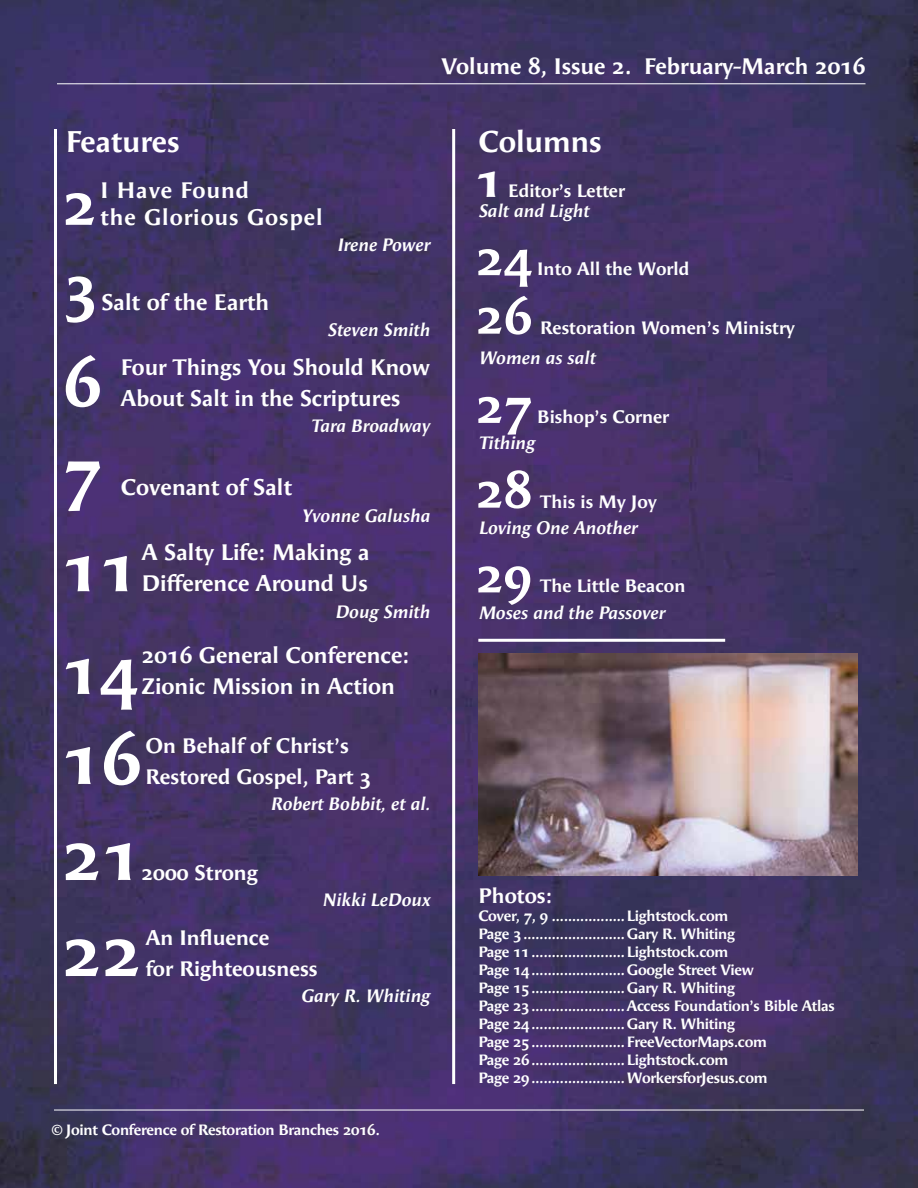
<style>
.page{position:relative;width:918px;height:1188px;background:#fff}
.page>*{position:absolute;margin:0;border:0;box-sizing:border-box;transform-origin:0 0}
.t1{font:700 70.95px "Angie Sans Std";color:#fff}
.t2{font:700 67.65px "Angie Sans Std";color:#fff}
.t3{font:700 61.2px "Angie Sans Std";color:#fff}
.t4{font:700 50.25px "Angie Sans Std";color:#fff}
.t5{font:700 49.05px "Angie Sans Std";color:#fff}
.t6{font:700 30px "Angie Sans Std";color:#fff}
.t7{font:700 22.5px/31.5px "Angie Sans Std";color:#fff}
.t8{font:700 22.5px/27px "Angie Sans Std";letter-spacing:.04em;color:#fff}
.t9{font:700 21px/31.5px "Angie Sans Std";color:#fff}
.t10{font:italic 700 18px "Angie Sans Std";color:#fff}
.t11{font:700 18px "Angie Sans Std";color:#fff}
.t12{font:700 15px/18px "Angie Sans Std";letter-spacing:-.02em;color:#fff}
</style>
<div class="page">
<img style="left:0;top:0;width:918px;height:1188px">
<hr style="left:54px;top:1110px;width:810px;height:1px;background:#fff">
<hr style="left:452px;top:129px;width:3px;height:955px;background:#fff">
<hr style="left:54px;top:129px;width:3px;height:955px;background:#fff">
<hr style="left:478px;top:639px;width:247px;height:3px;background:#fff">
<hr style="left:57px;top:83px;width:809px;height:1px;background:#fff">
<img style="left:478px;top:653px;width:380px;height:223px">
<h3 class="t7" style="left:442px;top:51px;width:425px">Volume 8, Issue 2. February-March 2016</h3>
<h3 class="t6" style="left:66px;top:124px;width:115px">Features</h3>
<h3 class="t3" style="left:63px;top:168px;width:36px">2</h3>
<h3 class="t8" style="left:101px;top:177px;width:223px">I Have Found<br>the Glorious Gospel</h3>
<p class="t10" style="left:337px;top:234px;width:94px">Irene Power</p>
<h3 class="t3" style="left:63px;top:251px;width:36px">3</h3>
<h3 class="t7" style="left:101px;top:287px;width:169px">Salt of the Earth</h3>
<p class="t10" style="left:328px;top:320px;width:104px">Steven Smith</p>
<h2 class="t2" style="left:63px;top:343px;width:39px">6</h2>
<h3 class="t7" style="left:121px;top:351px;width:310px">Four Things You Should Know<br>About Salt in the Scriptures</h3>
<p class="t10" style="left:311px;top:416px;width:120px">Tara Broadway</p>
<h2 class="t2" style="left:64px;top:432px;width:39px">7</h2>
<h3 class="t7" style="left:121px;top:472px;width:173px">Covenant of Salt</h3>
<p class="t10" style="left:302px;top:505px;width:130px">Yvonne Galusha</p>
<h2 class="t2" style="left:62px;top:528px;width:77px">11</h2>
<h3 class="t7" style="left:142px;top:536px;width:229px">A Salty Life: Making a<br>Difference Around Us</h3>
<p class="t10" style="left:335px;top:601px;width:96px">Doug Smith</p>
<h3 class="t7" style="left:142px;top:639px;width:269px">2016 General Conference:<br>Zionic Mission in Action</h3>
<h2 class="t2" style="left:62px;top:631px;width:77px">14</h2>
<h1 class="t1" style="left:62px;top:718px;width:81px">16</h1>
<h3 class="t9" style="left:146px;top:730px;width:227px">On Behalf of Christ’s<br>Restored Gospel, Part 3</h3>
<p class="t10" style="left:271px;top:794px;width:161px">Robert Bobbit, et al.</p>
<h1 class="t1" style="left:62px;top:814px;width:81px">21</h1>
<h3 class="t9" style="left:142px;top:857px;width:118px">2000 Strong</h3>
<p class="t10" style="left:322px;top:890px;width:109px">Nikki LeDoux</p>
<h1 class="t1" style="left:62px;top:910px;width:81px">22</h1>
<h3 class="t9" style="left:146px;top:922px;width:173px">An Influence<br>for Righteousness</h3>
<p class="t10" style="left:301px;top:986px;width:130px">Gary R. Whiting</p>
<p class="t12" style="left:52px;top:1121px;width:329px">© Joint Conference of Restoration Branches 2016.</p>
<h3 class="t6" style="left:478px;top:124px;width:125px">Columns</h3>
<h3 class="t5" style="left:476px;top:151px;width:29px">1</h3>
<p class="t11" style="left:508px;top:180px;width:118px">Editor’s Letter</p>
<p class="t10" style="left:478px;top:200px;width:112px">Salt and Light</p>
<h3 class="t4" style="left:476px;top:228px;width:58px">24</h3>
<p class="t11" style="left:537px;top:258px;width:154px">Into All the World</p>
<h3 class="t4" style="left:476px;top:287px;width:58px">26</h3>
<p class="t11" style="left:540px;top:317px;width:256px">Restoration Women’s Ministry</p>
<p class="t10" style="left:478px;top:348px;width:119px">Women as salt</p>
<h3 class="t4" style="left:476px;top:376px;width:58px">27</h3>
<p class="t11" style="left:537px;top:406px;width:133px">Bishop’s Corner</p>
<p class="t10" style="left:478px;top:432px;width:58px">Tithing</p>
<h3 class="t4" style="left:476px;top:461px;width:58px">28</h3>
<p class="t11" style="left:540px;top:491px;width:118px">This is My Joy</p>
<p class="t10" style="left:478px;top:517px;width:160px">Loving One Another</p>
<h3 class="t4" style="left:476px;top:546px;width:58px">29</h3>
<p class="t11" style="left:540px;top:576px;width:147px">The Little Beacon</p>
<p class="t10" style="left:478px;top:602px;width:188px">Moses and the Passover</p>
<h3 class="t9" style="left:478px;top:880px;width:75px">Photos:</h3>
<p class="t12" style="left:478px;top:906px;width:358px">Cover, 7, 9 ..................Lightstock.com<br>Page 3.........................Gary R. Whiting<br>Page 11.......................Lightstock.com<br>Page 14.......................Google Street View<br>Page 15.......................Gary R. Whiting<br>Page 23.......................Access Foundation’s Bible Atlas Page 24.......................Gary R. Whiting<br>Page 25.......................FreeVectorMaps.com<br>Page 26.......................Lightstock.com<br>Page 29.......................WorkersforJesus.com</p>
</div>
